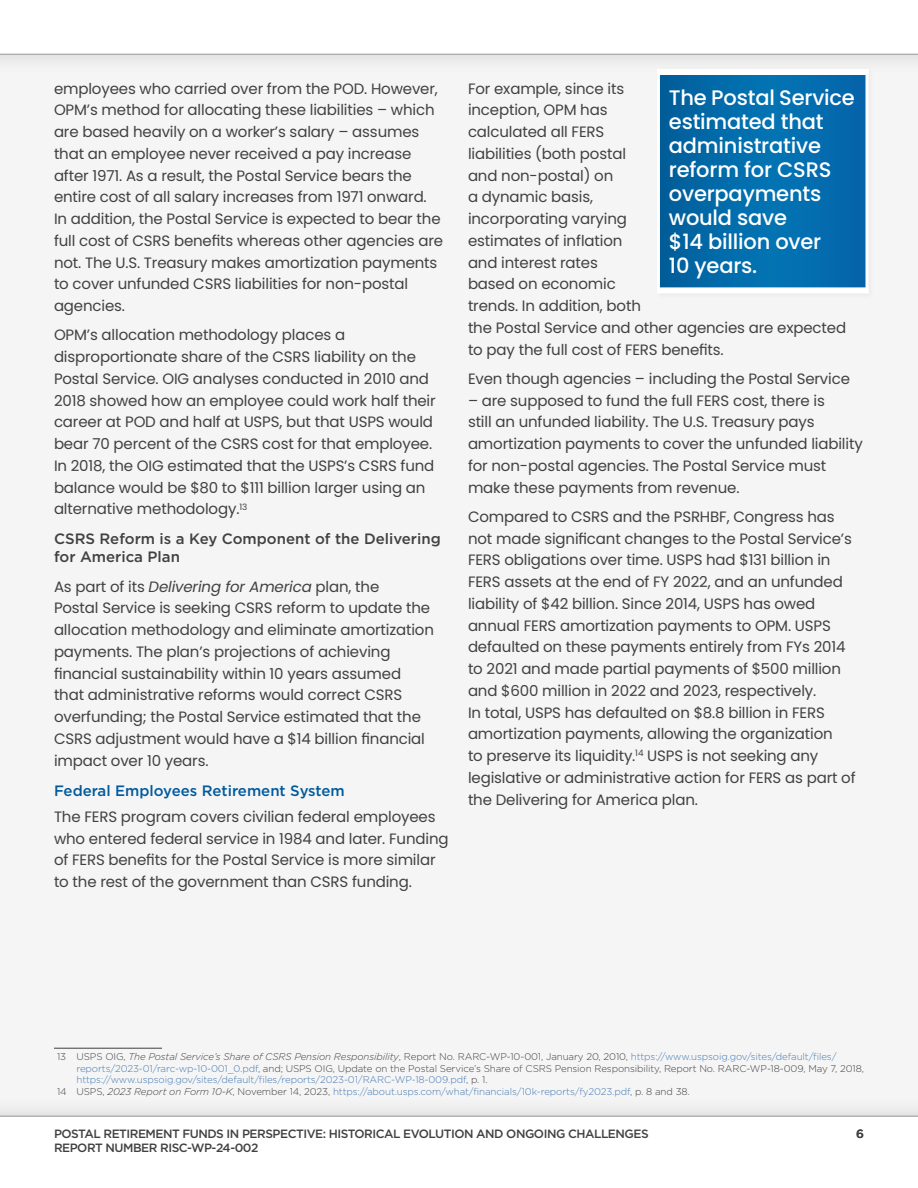
<style>
.page{position:relative;width:918px;height:1188px;background:#fff}
.page>*{position:absolute;margin:0;border:0;box-sizing:border-box;transform-origin:0 0}
.t1{font:500 21px/24px "Poppins";letter-spacing:-.01em;color:#fff}
.t2{font:15px/21.8px "Poppins";letter-spacing:-.01em;color:#414042}
.t3{font:500 15px/18px "Gotham";color:#414042}
.t4{font:500 15px "Gotham";color:#005a9c}
.t5{font:500 12px "Gotham";letter-spacing:-.04em;color:#414042}
.t6{font:300 9.75px "Gotham";letter-spacing:-.01em;color:#414042}
.t7{font:300 9.75px "Gotham";letter-spacing:-.01em;color:#477ab2}
.s1{font-style:italic}
.s2{color:#477ab2}
.s3{color:#414042}
.s4{font-style:italic;color:#414042}
</style>
<div class="page">
<div style="left:0;top:45px;width:918px;height:1101px;background:#f5f5f5"></div>
<div style="left:0;top:0;width:918px;height:75px;background:#eee"></div>
<div style="left:0;top:0;width:918px;height:54px;background:#fff"></div>
<div style="left:0;top:1095px;width:918px;height:93px;background:#efefef"></div>
<div style="left:0;top:1116px;width:918px;height:72px;background:#fff"></div>
<hr style="left:54px;top:1048px;width:108px;height:1px;background:#3e3e3e">
<div style="left:654px;top:66px;width:222px;height:234px;background:#f2f2f2"></div>
<div style="left:658px;top:72px;width:209px;height:218px;background:linear-gradient(to right,#0166a1,#056eb3)"></div>
<hr style="left:657px;top:69px;width:3px;height:224px;background:#fff">
<hr style="left:866px;top:69px;width:2px;height:224px;background:#fff">
<div style="left:657px;top:69px;width:211px;height:6px;background:#fff"></div>
<div style="left:657px;top:287px;width:211px;height:6px;background:#fff"></div>
<p class="t2" style="left:54px;top:78px;width:391px">employees who carried over from the POD. However, OPM’s method for allocating these liabilities – which are based heavily on a worker’s salary – assumes that an employee never received a pay increase after 1971. As a result, the Postal Service bears the entire cost of all salary increases from 1971 onward.<br>In addition, the Postal Service is expected to bear the full cost of CSRS benefits whereas other agencies are not. The U.S. Treasury makes amortization payments to cover unfunded CSRS liabilities for non-postal agencies.</p>
<p class="t2" style="left:54px;top:324px;width:383px">OPM’s allocation methodology places a disproportionate share of the CSRS liability on the Postal Service. OIG analyses conducted in 2010 and 2018 showed how an employee could work half their career at POD and half at USPS, but that USPS would bear 70 percent of the CSRS cost for that employee.<br>In 2018, the OIG estimated that the USPS’s CSRS fund balance would be $80 to $111 billion larger using an alternative methodology.<sup>13</sup></p>
<p class="t3" style="left:54px;top:530px;width:388px">CSRS Reform is a Key Component of the Delivering for America Plan</p>
<p class="t2" style="left:54px;top:576px;width:382px">As part of its <span class="s1">Delivering for America</span> plan, the<br>Postal Service is seeking CSRS reform to update the allocation methodology and eliminate amortization payments. The plan’s projections of achieving financial sustainability within 10 years assumed that administrative reforms would correct CSRS overfunding; the Postal Service estimated that the CSRS adjustment would have a $14 billion financial impact over 10 years.</p>
<p class="t4" style="left:54px;top:782px;width:292px">Federal Employees Retirement System</p>
<p class="t2" style="left:54px;top:806px;width:396px">The FERS program covers civilian federal employees who entered federal service in 1984 and later. Funding of FERS benefits for the Postal Service is more similar to the rest of the government than CSRS funding.</p>
<p class="t2" style="left:468px;top:78px;width:380px">For example, since its<br>inception, OPM has<br>calculated all FERS<br>liabilities (both postal<br>and non-postal) on<br>a dynamic basis,<br>incorporating varying<br>estimates of inflation<br>and interest rates<br>based on economic<br>trends. In addition, both<br>the Postal Service and other agencies are expected to pay the full cost of FERS benefits.</p>
<p class="t2" style="left:468px;top:368px;width:384px">Even though agencies – including the Postal Service</p>
<p class="t2" style="left:468px;top:390px;width:396px">– are supposed to fund the full FERS cost, there is<br>still an unfunded liability. The U.S. Treasury pays amortization payments to cover the unfunded liability for non-postal agencies. The Postal Service must make these payments from revenue.</p>
<p class="t2" style="left:468px;top:506px;width:389px">Compared to CSRS and the PSRHBF, Congress has not made significant changes to the Postal Service’s FERS obligations over time. USPS had $131 billion in FERS assets at the end of FY 2022, and an unfunded liability of $42 billion. Since 2014, USPS has owed annual FERS amortization payments to OPM. USPS defaulted on these payments entirely from FYs 2014 to 2021 and made partial payments of $500 million and $600 million in 2022 and 2023, respectively.<br>In total, USPS has defaulted on $8.8 billion in FERS amortization payments, allowing the organization<br>to preserve its liquidity.<sup>14</sup> USPS is not seeking any legislative or administrative action for FERS as part of the Delivering for America plan.</p>
<h1 class="t1" style="left:669px;top:85px;width:187px">The Postal Service estimated that administrative reform for CSRS overpayments would save<br>$14 billion over<br>10 years.</h1>
<p class="t6" style="left:57px;top:1051px;width:781px">13 USPS OIG, <span class="s1">The Postal Service’s Share of CSRS Pension Responsibility</span>, Report No. RARC-WP-10-001, January 20, 2010, <span class="s2">https://www.uspsoig.gov/sites/default/files/</span></p>
<p class="t6" style="left:76px;top:1063px;width:789px"><span class="s2">reports/2023-01/rarc-wp-10-001_0.pdf</span>, and; USPS OIG, Update on the Postal Service’s Share of CSRS Pension Responsibility, Report No. RARC-WP-18-009, May 7, 2018,</p>
<p class="t7" style="left:76px;top:1075px;width:413px">https://www.uspsoig.gov/sites/default/files/reports/2023-01/RARC-WP-18-009.pdf<span class="s3">, p. 1.</span></p>
<p class="t7" style="left:57px;top:1086px;width:634px"><span class="s3">14 USPS,</span> <span class="s4">2023 Report on Form 10-K</span><span class="s3">, November 14, 2023,</span> https://about.usps.com/what/financials/10k-reports/fy2023.pdf<span class="s3">, p. 8 and 38.</span></p>
<p class="t5" style="left:54px;top:1127px;width:596px">POSTAL RETIREMENT FUNDS IN PERSPECTIVE: HISTORICAL EVOLUTION AND ONGOING CHALLENGES</p>
<p class="t5" style="left:856px;top:1127px;width:9px">6</p>
<p class="t5" style="left:54px;top:1141px;width:206px">REPORT NUMBER RISC-WP-24-002</p>
</div>
